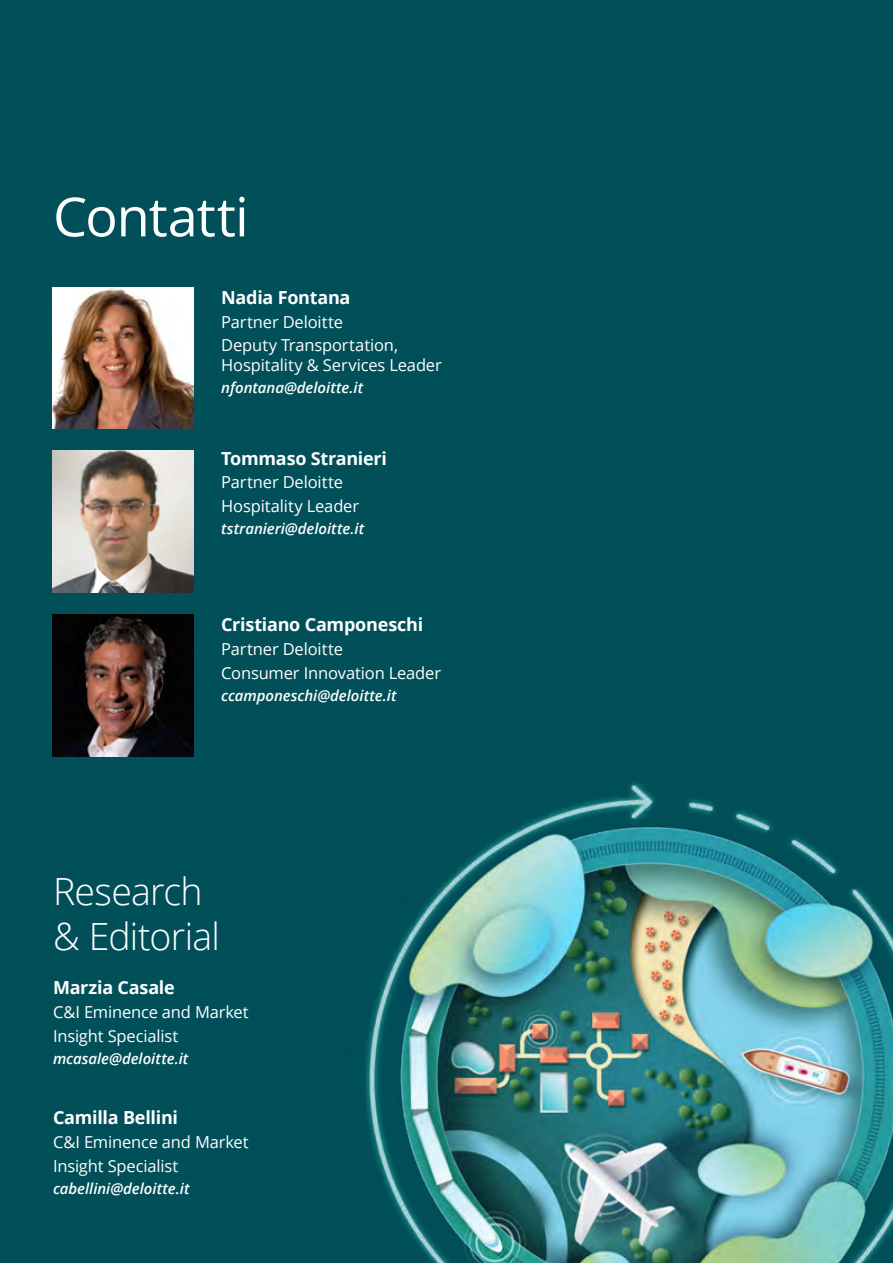
<style>
.page{position:relative;width:893px;height:1263px;background:#004f59}
.page>*{position:absolute;margin:0;border:0;box-sizing:border-box;transform-origin:0 0}
.t1{font:54px "Open Sans";letter-spacing:-.02em;color:#fff}
.t2{font:300 37.5px/45px "Open Sans";letter-spacing:-.02em;color:#fff}
.t3{font:700 18px "Open Sans";letter-spacing:-.015em;color:#fff}
.t4{font:16.5px/23.7px "Open Sans";letter-spacing:-.01em;color:#fff}
.t5{font:italic 600 15px "Open Sans";letter-spacing:-.005em;color:#fff}
</style>
<div class="page">
<img style="left:52px;top:451px;width:142px;height:142px">
<img style="left:52px;top:615px;width:142px;height:141px">
<img style="left:52px;top:287px;width:142px;height:142px">
<img style="left:366px;top:782px;width:527px;height:481px">
<h1 class="t1" style="left:53px;top:180px;width:197px">Contatti</h1>
<p class="t3" style="left:221px;top:285px;width:131px">Nadia Fontana</p>
<p class="t4" style="left:221px;top:309px;width:178px">Partner Deloitte<br>Deputy Transportation,</p>
<p class="t4" style="left:221px;top:353px;width:222px">Hospitality &amp; Services Leader</p>
<p class="t5" style="left:221px;top:377px;width:144px">nfontana@deloitte.it</p>
<p class="t3" style="left:221px;top:445px;width:167px">Tommaso Stranieri</p>
<p class="t4" style="left:221px;top:470px;width:139px">Partner Deloitte<br>Hospitality Leader</p>
<p class="t5" style="left:221px;top:519px;width:144px">tstranieri@deloitte.it</p>
<p class="t3" style="left:221px;top:612px;width:203px">Cristiano Camponeschi</p>
<p class="t4" style="left:221px;top:637px;width:221px">Partner Deloitte<br>Consumer Innovation Leader</p>
<p class="t5" style="left:221px;top:685px;width:177px">ccamponeschi@deloitte.it</p>
<h2 class="t2" style="left:53px;top:868px;width:169px">Research &amp; Editorial</h2>
<p class="t3" style="left:53px;top:975px;width:123px">Marzia Casale</p>
<p class="t4" style="left:53px;top:1000px;width:197px">C&amp;I Eminence and Market<br>Insight Specialist</p>
<p class="t5" style="left:53px;top:1048px;width:137px">mcasale@deloitte.it</p>
<p class="t3" style="left:53px;top:1105px;width:127px">Camilla Bellini</p>
<p class="t4" style="left:53px;top:1130px;width:197px">C&amp;I Eminence and Market<br>Insight Specialist</p>
<p class="t5" style="left:53px;top:1178px;width:138px">cabellini@deloitte.it</p>
</div>
